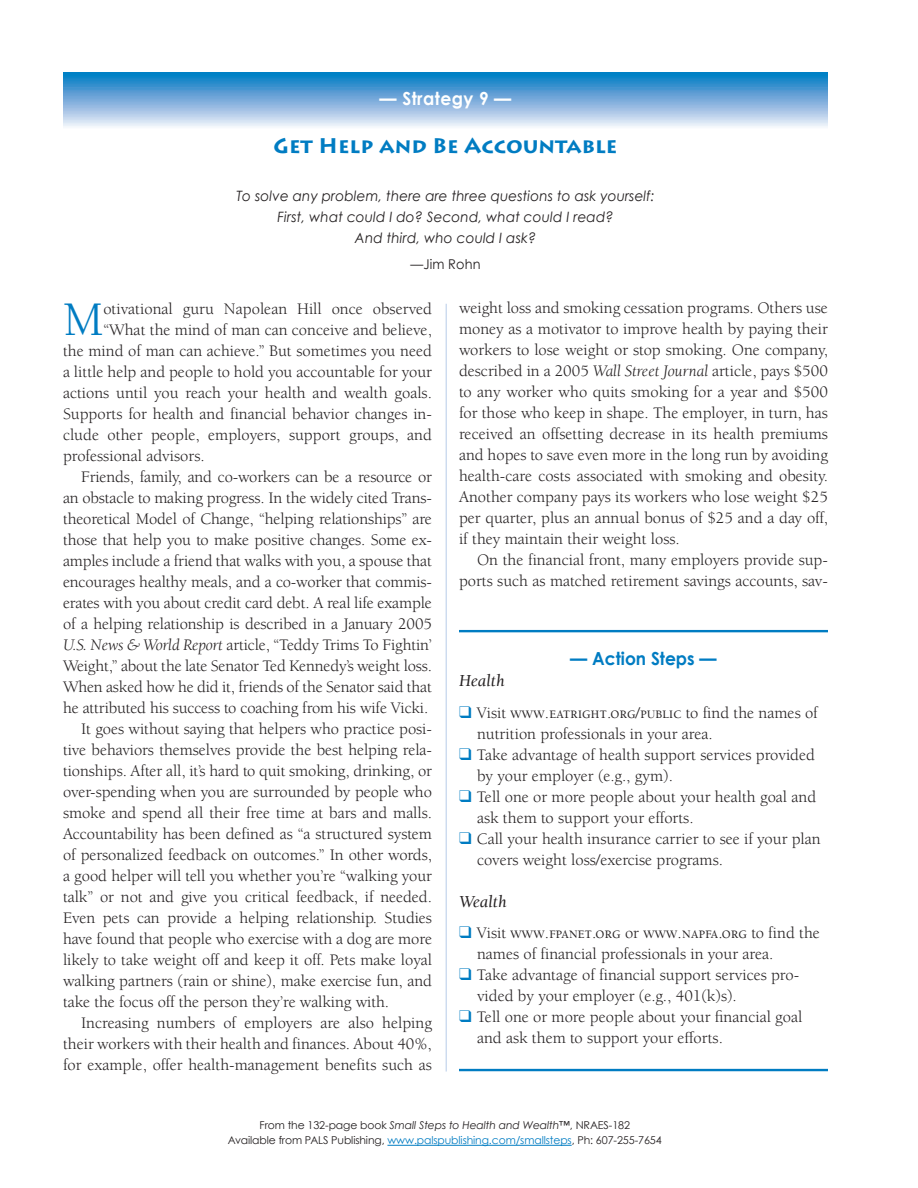
<style>
.page{position:relative;width:918px;height:1188px;background:#fff}
.page>*{position:absolute;margin:0;border:0;box-sizing:border-box;transform-origin:0 0}
.TX3{font:49.5px "Berkeley Pro";color:#007cc2}
.STRAtitle{font:700 21px "Lithos Pro";color:#007cc2}
.AChd{font:700 18px "Century Gothic";color:#007cc2;scale:.95 1}
.STRAnum{font:700 18px "Century Gothic";letter-spacing:.025em;color:#fff;scale:.95 1}
.ACsbhd{font:italic 17.25px "Berkeley Pro";color:#231f20}
.TX2{font:16.5px/21px "Berkeley Pro";letter-spacing:.025em;color:#231f20;text-align:justify}
.bulLIST{font:16.5px/21px "Berkeley Pro";letter-spacing:.02em;color:#231f20}
.TX3-2{font:16.5px "Berkeley Pro";letter-spacing:.01em;color:#231f20}
.bulLISTlast{font:16.5px/21px "Berkeley Pro";letter-spacing:.05em;color:#231f20}
.bulLIST-2{font:16.5px/21px "Berkeley Pro";letter-spacing:.05em;color:#231f20}
.QUOTE{font:italic 14.25px/21px "Century Gothic";letter-spacing:.01em;color:#231f20;text-align:center;scale:.95 1}
.QTsource{font:13.5px "Century Gothic";letter-spacing:.01em;color:#231f20;scale:.95 1}
.t1{font:10.8px/15px "Century Gothic";letter-spacing:-.01em;color:#231f20;text-align:center}
.s1{font-style:italic}
.s2{color:#007cc2}
</style>
<div class="page">
<hr style="left:387px;top:1145px;width:185px;height:1px;background:#007cc2">
<svg style="left:63px;top:72px;width:765px;height:55px;background:#75afdb"></svg>
<hr style="left:459px;top:630px;width:369px;height:2px;background:#007cc2">
<hr style="left:459px;top:1069px;width:369px;height:2px;background:#007cc2">
<hr style="left:446px;top:304px;width:1px;height:768px;background:#b6cbe8">
<p class="STRAnum" style="left:380px;top:87px;width:140px">— Strategy 9 —</p>
<p class="STRAtitle" style="left:274px;top:133px;width:345px">Get Help and Be Accountable</p>
<p class="QUOTE" style="left:236px;top:185px;width:442px">To solve any problem, there are three questions to ask yourself:<br>First, what could I do? Second, what could I read?<br>And third, who could I ask?</p>
<p class="QTsource" style="left:410px;top:255px;width:75px">—Jim Rohn</p>
<p class="TX3" style="left:63px;top:292px;width:42px">M</p>
<p class="TX3-2" style="left:103px;top:300px;width:330px">otivational guru Napolean Hill once observed</p>
<p class="TX3-2" style="left:103px;top:321px;width:330px">“What the mind of man can conceive and believe,</p>
<p class="TX3-2" style="left:63px;top:342px;width:370px">the mind of man can achieve.” But sometimes you need</p>
<p class="TX3-2" style="left:63px;top:363px;width:371px">a little help and people to hold you accountable for your</p>
<p class="TX3-2" style="left:63px;top:384px;width:371px">actions until you reach your health and wealth goals.</p>
<p class="TX3-2" style="left:63px;top:405px;width:371px">Supports for health and financial behavior changes in-</p>
<p class="TX3-2" style="left:63px;top:426px;width:371px">clude other people, employers, support groups, and</p>
<p class="TX3-2" style="left:63px;top:447px;width:143px">professional advisors.</p>
<p class="TX2" style="left:63px;top:466px;width:371px;text-indent:18px">Friends, family, and co-workers can be a resource or an obstacle to making progress. In the widely cited Trans&shy;theoretical Model of Change, “helping relationships” are those that help you to make positive changes. Some ex&shy;amples include a friend that walks with you, a spouse that encourages healthy meals, and a co-worker that commis&shy;erates with you about credit card debt. A real life example of a helping relationship is described in a January 2005<br><span class="s1">U.S. News &amp; World Report</span> article, “Teddy Trims To Fightin’ Weight,” about the late Senator Ted Kennedy’s weight loss.<br>When asked how he did it, friends of the Senator said that he attributed his success to coaching from his wife Vicki.</p>
<p class="TX2" style="left:63px;top:718px;width:371px;text-indent:18px">It goes without saying that helpers who practice posi&shy;tive behaviors themselves provide the best helping rela&shy;tionships. After all, it’s hard to quit smoking, drinking, or over-spending when you are surrounded by people who smoke and spend all their free time at bars and malls.<br>Accountability has been defined as “a structured system of personalized feedback on outcomes.” In other words, a good helper will tell you whether you’re “walking your talk” or not and give you critical feedback, if needed.<br>Even pets can provide a helping relationship. Studies have found that people who exercise with a dog are more likely to take weight off and keep it off. Pets make loyal walking partners (rain or shine), make exercise fun, and take the focus off the person they’re walking with.</p>
<p class="TX2" style="left:63px;top:1012px;width:371px;text-indent:18px">Increasing numbers of employers are also helping their workers with their health and finances. About 40%, for example, offer health-management benefits such as</p>
<p class="TX2" style="left:459px;top:298px;width:371px">weight loss and smoking cessation programs. Others use money as a motivator to improve health by paying their workers to lose weight or stop smoking. One company, described in a 2005 <span class="s1">Wall Street Journal</span> article, pays $500 to any worker who quits smoking for a year and $500 for those who keep in shape. The employer, in turn, has received an offsetting decrease in its health premiums and hopes to save even more in the long run by avoiding health-care costs associated with smoking and obesity.<br>Another company pays its workers who lose weight $25 per quarter, plus an annual bonus of $25 and a day off, if they maintain their weight loss.</p>
<p class="TX2" style="left:459px;top:550px;width:371px;text-align:right">On the financial front, many employers provide sup&shy;ports such as matched retirement savings accounts, sav-</p>
<p class="AChd" style="left:570px;top:647px;width:156px">— Action Steps —</p>
<p class="ACsbhd" style="left:459px;top:671px;width:47px">Health</p>
<p class="bulLIST" style="left:477px;top:702px;width:343px;text-indent:-18px"><span class="s2">❑</span> Visit www.eatright.org/public to find the names of nutrition professionals in your area.</p>
<p class="bulLIST-2" style="left:477px;top:744px;width:340px;text-indent:-18px"><span class="s2">❑</span> Take advantage of health support services provided by your employer (e.g., gym).</p>
<p class="bulLIST" style="left:477px;top:786px;width:341px;text-indent:-18px"><span class="s2">❑</span> Tell one or more people about your health goal and ask them to support your efforts.</p>
<p class="bulLIST" style="left:477px;top:828px;width:345px;text-indent:-18px"><span class="s2">❑</span> Call your health insurance carrier to see if your plan covers weight loss/exercise programs.</p>
<p class="ACsbhd" style="left:459px;top:892px;width:49px">Wealth</p>
<p class="bulLIST" style="left:477px;top:923px;width:344px;text-indent:-18px"><span class="s2">❑</span> Visit www.fpanet.org or www.napfa.org to find the names of financial professionals in your area.</p>
<p class="bulLIST" style="left:477px;top:965px;width:324px;text-indent:-18px"><span class="s2">❑</span> Take advantage of financial support services pro&shy;vided by your employer (e.g., 401(k)s).</p>
<p class="bulLISTlast" style="left:477px;top:1007px;width:327px;text-indent:-18px"><span class="s2">❑</span> Tell one or more people about your financial goal and ask them to support your efforts.</p>
<p class="t1" style="left:228px;top:1118px;width:435px">From the 132-page book <span class="s1">Small Steps to Health and Wealth</span>™, NRAES-182<br>Available from PALS Publishing, <span class="s2">www.palspublishing.com/smallsteps</span>, Ph: 607-255-7654</p>
</div>
